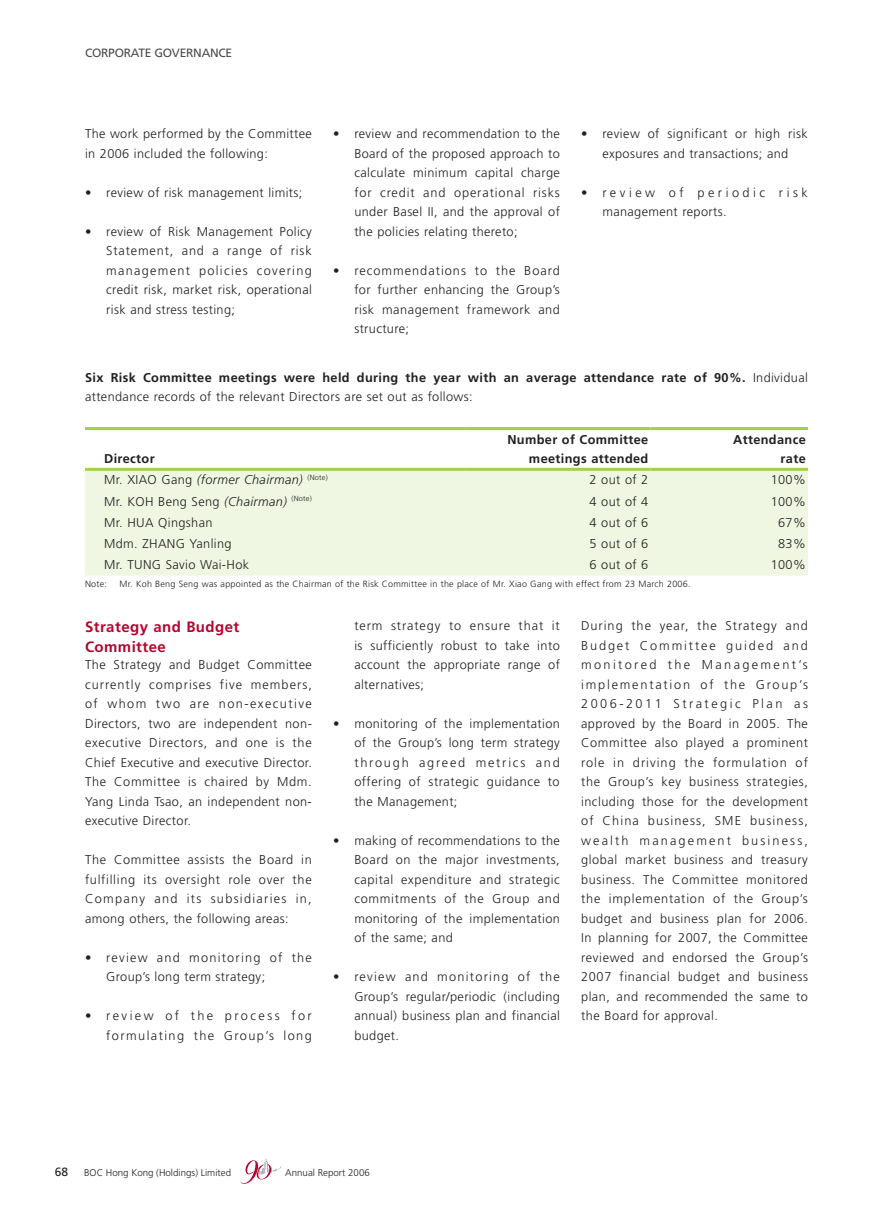
<style>
.page{position:relative;width:893px;height:1212px;background:#fff}
.page>*{position:absolute;margin:0;border:0;box-sizing:border-box;transform-origin:0 0}
._01_Heading{font:700 15px/19.5px "Frutiger";letter-spacing:.03em;color:#b00630}
._05_Bodytext{font:300 12.75px/19.5px "Frutiger";letter-spacing:.03em;color:#231f20;text-align:justify}
._05_Bodytext-2{font:700 12.75px/19.5px "Frutiger";letter-spacing:.03em;color:#231f20}
._05_Bodytext-3{font:300 12.75px/19.5px "Frutiger";letter-spacing:.09em;color:#231f20}
._05_Bodytext-4{font:300 12.75px/19.5px "Frutiger";letter-spacing:.11em;color:#231f20;text-align:right}
._05_Bodytext-5{font:300 12.75px/19.5px "Frutiger";letter-spacing:.255em;color:#231f20}
._05_Bodytext-6{font:italic 300 12.75px "Frutiger";letter-spacing:.03em;color:#231f20}
.t1{font:12px "Frutiger";letter-spacing:-.02em;color:#4b4c4d}
.t2{font:12px "Frutiger";color:#231f20}
.t3{font:300 9.75px "Frutiger";color:#231f20}
._06_Notes{font:300 9px "Frutiger";letter-spacing:.03em;color:#231f20}
.s1{font-weight:300}
.s2{font-style:normal}
.s3{font-style:italic}
</style>
<div class="page">
<svg style="left:241px;top:1158px;width:40px;height:26px"></svg>
<div style="left:85px;top:471px;width:723px;height:105px;background:#eff6e2"></div>
<hr style="left:85px;top:427px;width:381px;height:3px;background:#a4ce4c">
<hr style="left:466px;top:427px;width:184px;height:3px;background:#a4ce4c">
<hr style="left:650px;top:427px;width:158px;height:3px;background:#a4ce4c">
<hr style="left:85px;top:468px;width:381px;height:3px;background:#a4ce4c">
<hr style="left:466px;top:468px;width:184px;height:3px;background:#a4ce4c">
<hr style="left:650px;top:468px;width:158px;height:3px;background:#a4ce4c">
<p class="t1" style="left:85px;top:46px;width:149px">CORPORATE G OVERNANCE</p>
<p class="_05_Bodytext" style="left:85px;top:124px;width:228px">The work performed by the Committee in 2006 included the following:</p>
<p class="_05_Bodytext" style="left:85px;top:183px;width:219px">• review of risk management limits;</p>
<p class="_05_Bodytext" style="left:106px;top:222px;width:207px;text-indent:-21px">• review of Risk Management Policy Statement, and a range of risk management policies covering credit risk, market risk, operational risk and stress testing;</p>
<p class="_05_Bodytext" style="left:354px;top:124px;width:207px;text-indent:-21px">• review and recommendation to the Board of the proposed approach to calculate minimum capital charge for credit and operational risks under Basel II, and the approval of the policies relating thereto;</p>
<p class="_05_Bodytext" style="left:354px;top:261px;width:207px;text-indent:-21px">• recommendations to the Board for further enhancing the Group’s risk management framework and structure;</p>
<p class="_05_Bodytext" style="left:581px;top:124px;width:228px;text-align:center">• review of significant or high risk exposures and transactions; and</p>
<p class="_05_Bodytext-5" style="left:602px;top:183px;width:207px;text-indent:-21px">• review of periodic risk management reports.</p>
<p class="_05_Bodytext-2" style="left:85px;top:368px;width:724px">Six Risk Committee meetings were held during the year with an average attendance rate of 90%. <span class="s1">Individual attendance records of the relevant Directors are set out as follows:</span></p>
<p class="_05_Bodytext-2" style="left:104px;top:449px;width:52px">Director</p>
<p class="_05_Bodytext-2" style="left:507px;top:429px;width:143px">Number of Committee</p>
<p class="_05_Bodytext-2" style="left:529px;top:449px;width:121px">meetings attended</p>
<p class="_05_Bodytext-2" style="left:733px;top:429px;width:74px">Attendance</p>
<p class="_05_Bodytext-2" style="left:781px;top:449px;width:27px">rate</p>
<p class="_05_Bodytext-6" style="left:104px;top:473px;width:225px"><span class="s2">Mr. XIAO Gang</span> (former Chairman) <sup>(Note)</sup></p>
<p class="_05_Bodytext" style="left:589px;top:470px;width:60px">2 out of 2</p>
<p class="_05_Bodytext" style="left:771px;top:470px;width:37px">100%</p>
<p class="_05_Bodytext" style="left:104px;top:491px;width:209px">Mr. KOH Beng Seng <span class="s3">(Chairman)</span> <sup>(Note)</sup></p>
<p class="_05_Bodytext" style="left:589px;top:491px;width:60px">4 out of 4</p>
<p class="_05_Bodytext" style="left:771px;top:491px;width:37px">100%</p>
<p class="_05_Bodytext" style="left:104px;top:513px;width:110px">Mr. HUA Qingshan</p>
<p class="_05_Bodytext" style="left:589px;top:513px;width:60px">4 out of 6</p>
<p class="_05_Bodytext" style="left:778px;top:513px;width:29px">67%</p>
<p class="_05_Bodytext" style="left:104px;top:534px;width:129px">Mdm. ZHANG Yanling</p>
<p class="_05_Bodytext" style="left:589px;top:534px;width:60px">5 out of 6</p>
<p class="_05_Bodytext" style="left:778px;top:534px;width:29px">83%</p>
<p class="_05_Bodytext" style="left:104px;top:555px;width:147px">Mr. TUNG Savio Wai-Hok</p>
<p class="_05_Bodytext" style="left:589px;top:555px;width:60px">6 out of 6</p>
<p class="_05_Bodytext" style="left:771px;top:555px;width:37px">100%</p>
<p class="_06_Notes" style="left:85px;top:579px;width:24px">Note:</p>
<p class="_06_Notes" style="left:120px;top:579px;width:573px">Mr. Koh Beng Seng was appointed as the Chairman of the Risk Committee in the place of Mr. Xiao Gang with effect from 23 March 2006.</p>
<p class="_01_Heading" style="left:85px;top:617px;width:156px">Strategy and Budget<br>Committee</p>
<p class="_05_Bodytext" style="left:85px;top:655px;width:228px">The Strategy and Budget Committee currently comprises five members, of whom two are non-executive Directors, two are independent non&shy;executive Directors, and one is the Chief Executive and executive Director.<br>The Committee is chaired by Mdm.<br>Yang Linda Tsao, an independent non&shy;executive Director.</p>
<p class="_05_Bodytext" style="left:85px;top:850px;width:228px">The Committee assists the Board in fulfilling its oversight role over the Company and its subsidiaries in, among others, the following areas:</p>
<p class="_05_Bodytext-3" style="left:106px;top:948px;width:207px;text-indent:-21px">• review and monitoring of the<br>Group’s long term strategy;</p>
<p class="_05_Bodytext-4" style="left:85px;top:1006px;width:228px">• review of the process for formulating the Group’s long</p>
<p class="_05_Bodytext" style="left:354px;top:616px;width:207px">term strategy to ensure that it is sufficiently robust to take into account the appropriate range of alternatives;</p>
<p class="_05_Bodytext" style="left:354px;top:714px;width:207px;text-indent:-21px">• monitoring of the implementation of the Group’s long term strategy through agreed metrics and offering of strategic guidance to the Management;</p>
<p class="_05_Bodytext" style="left:354px;top:831px;width:207px;text-indent:-21px">• making of recommendations to the Board on the major investments, capital expenditure and strategic commitments of the Group and monitoring of the implementation of the same; and</p>
<p class="_05_Bodytext" style="left:354px;top:967px;width:207px;text-indent:-21px">• review and monitoring of the Group’s regular/periodic (including annual) business plan and financial budget.</p>
<p class="_05_Bodytext" style="left:581px;top:616px;width:228px">During the year, the Strategy and Budget Committee guided and monitored the Management’s implementation of the Group’s 2006-2011 Strategic Plan as approved by the Board in 2005. The Committee also played a prominent role in driving the formulation of the Group’s key business strategies, including those for the development of China business, SME business, wealth management business, global market business and treasury business. The Committee monitored the implementation of the Group’s budget and business plan for 2006.<br>In planning for 2007, the Committee reviewed and endorsed the Group’s 2007 financial budget and business plan, and recommended the same to the Board for approval.</p>
<p class="t2" style="left:55px;top:1164px;width:14px">68</p>
<p class="t3" style="left:84px;top:1167px;width:148px">BOC Hong Kong (Holdings) Limited</p>
<p class="t3" style="left:285px;top:1167px;width:86px">Annual Report 2006</p>
</div>
